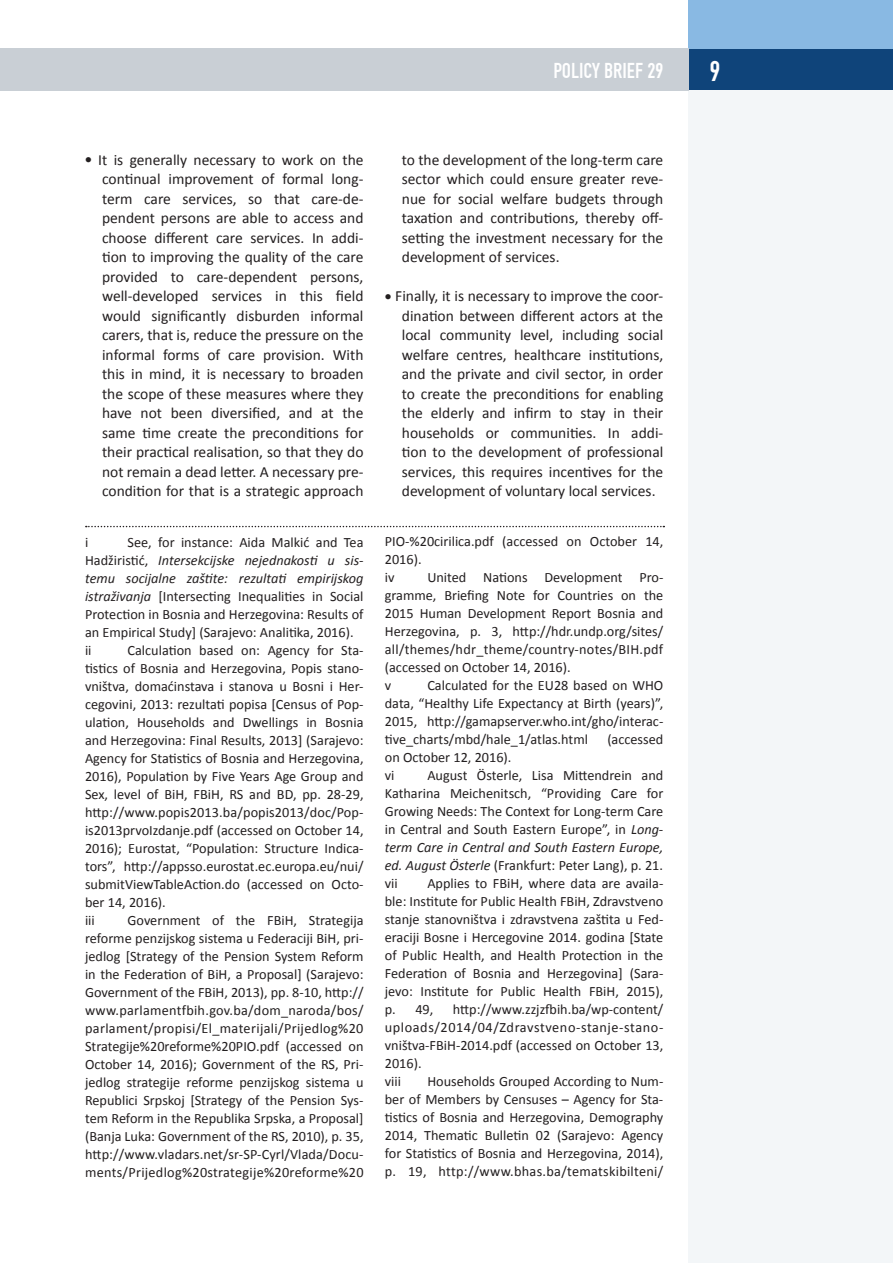
<style>
.page{position:relative;width:893px;height:1263px;background:#fff}
.page>*{position:absolute;margin:0;border:0;box-sizing:border-box;transform-origin:0 0}
.t1{font:30px "H Fette Engschrift";color:#fff}
.t2{font:22.5px "H Fette Engschrift";color:#fff}
.t3{font:15.6px/19.5px "Calibri";color:#231f20;text-align:justify}
.t4{font:14.25px/18px "Calibri";color:#231f20}
.s1{font-style:italic}
</style>
<div class="page">
<div style="left:689px;top:48px;width:204px;height:43px;background:#0f447a"></div>
<div style="left:689px;top:0;width:204px;height:48px;background:#89b9e3"></div>
<div style="left:689px;top:91px;width:204px;height:1172px;background:#f3f6f8"></div>
<div style="left:0;top:48px;width:689px;height:43px;background:#c9cfd5"></div>
<svg style="left:86px;top:526px;width:578px;height:1px"></svg>
<h2 class="t2" style="left:553px;top:57px;width:111px">POLICY BRIEF 29</h2>
<h1 class="t1" style="left:710px;top:53px;width:12px">9</h1>
<p class="t3" style="left:102px;top:149px;width:263px;text-indent:-17px">● It is generally necessary to work on the continual improvement of formal long&shy;term care services, so that care-de&shy;pendent persons are able to access and choose different care services. In addi&shy;tion to improving the quality of the care provided to care-dependent persons, well-developed services in this field would significantly disburden informal carers, that is, reduce the pressure on the informal forms of care provision. With this in mind, it is necessary to broaden the scope of these measures where they have not been diversified, and at the same time create the preconditions for their practical realisation, so that they do not remain a dead letter. A necessary pre&shy;condition for that is a strategic approach</p>
<p class="t3" style="left:402px;top:149px;width:263px">to the development of the long-term care sector which could ensure greater reve&shy;nue for social welfare budgets through taxation and contributions, thereby off&shy;setting the investment necessary for the development of services.</p>
<p class="t3" style="left:402px;top:286px;width:263px;text-indent:-17px">● Finally, it is necessary to improve the coor&shy;dination between different actors at the local community level, including social welfare centres, healthcare institutions, and the private and civil sector, in order to create the preconditions for enabling the elderly and infirm to stay in their households or communities. In addi&shy;tion to the development of professional services, this requires incentives for the development of voluntary local services.</p>
<p class="t4" style="left:85px;top:532px;width:5px">i</p>
<p class="t4" style="left:85px;top:532px;width:280px;text-indent:43px">See, for instance: Aida Malkić and Tea Hadžiristić, <span class="s1">Intersekcijske nejednakosti u sis&shy;temu socijalne zaštite: rezultati empirijskog istraživanja</span> [Intersecting Inequalities in Social Protection in Bosnia and Herzegovina: Results of an Empirical Study] (Sarajevo: Analitika, 2016). ii</p>
<p class="t4" style="left:85px;top:640px;width:280px;text-indent:43px">Calculation based on: Agency for Sta&shy;tistics of Bosnia and Herzegovina, Popis stano&shy;vništva, domaćinstava i stanova u Bosni i Her&shy;cegovini, 2013: rezultati popisa [Census of Pop&shy;ulation, Households and Dwellings in Bosnia and Herzegovina: Final Results, 2013] (Sarajevo:<br>Agency for Statistics of Bosnia and Herzegovina, 2016), Population by Five Years Age Group and Sex, level of BiH, FBiH, RS and BD, pp. 28-29, http://www.popis2013.ba/popis2013/doc/Pop&shy;is2013prvoIzdanje.pdf (accessed on October 14, 2016); Eurostat, “Population: Structure Indica&shy;tors”, http://appsso.eurostat.ec.europa.eu/nui/ submitViewTableAction.do (accessed on Octo&shy;ber 14, 2016).<br>iii</p>
<p class="t4" style="left:85px;top:910px;width:280px;text-align:justify;text-indent:43px">Government of the FBiH, Strategija reforme penzijskog sistema u Federaciji BiH, pri&shy;jedlog [Strategy of the Pension System Reform in the Federation of BiH, a Proposal] (Sarajevo:<br>Government of the FBiH, 2013), pp. 8-10, http:// www.parlamentfbih.gov.ba/dom_naroda/bos/ parlament/propisi/El_materijali/Prijedlog%20<br>Strategije%20reforme%20PIO.pdf (accessed on October 14, 2016); Government of the RS, Pri&shy;jedlog strategije reforme penzijskog sistema u Republici Srpskoj [Strategy of the Pension Sys&shy;tem Reform in the Republika Srpska, a Proposal] (Banja Luka: Government of the RS, 2010), p. 35, http://www.vladars.net/sr-SP-Cyrl/Vlada/Docu&shy;ments/Prijedlog%20strategije%20reforme%20</p>
<p class="t4" style="left:385px;top:532px;width:280px">PIO-%20cirilica.pdf (accessed on October 14,<br>2016).<br>iv</p>
<p class="t4" style="left:385px;top:568px;width:280px;text-indent:43px">United Nations Development Pro&shy;gramme, Briefing Note for Countries on the 2015 Human Development Report Bosnia and Herzegovina, p. 3, http://hdr.undp.org/sites/ all/themes/hdr_theme/country-notes/BIH.pdf (accessed on October 14, 2016).<br>v C</p>
<p class="t4" style="left:385px;top:676px;width:280px;text-align:justify;text-indent:50px">alculated for the EU28 based on WHO data, “Healthy Life Expectancy at Birth (years)”, 2015, http://gamapserver.who.int/gho/interac&shy;tive_charts/mbd/hale_1/atlas.html</p>
<p class="t4" style="left:607px;top:730px;width:58px">(accessed</p>
<p class="t4" style="left:385px;top:748px;width:128px">on October 12, 2016). vi</p>
<p class="t4" style="left:385px;top:766px;width:280px;text-align:justify;text-indent:43px">August Österle, Lisa Mittendrein and Katharina Meichenitsch, “Providing Care for Growing Needs: The Context for Long-term Care in Central and South Eastern Europe”, in <span class="s1">Long&shy;term Care in Central and South Eastern Europe, ed. August Österle</span> (Frankfurt: Peter Lang), p. 21. vii A</p>
<p class="t4" style="left:385px;top:874px;width:280px;text-align:justify;text-indent:51px">pplies to FBiH, where data are availa&shy;ble: Institute for Public Health FBiH, Zdravstveno stanje stanovništva i zdravstvena zaštita u Fed&shy;eraciji Bosne i Hercegovine 2014. godina [State of Public Health, and Health Protection in the Federation of Bosnia and Herzegovina] (Sara&shy;jevo: Institute for Public Health FBiH, 2015), p. 49,</p>
<p class="t4" style="left:385px;top:1000px;width:280px;text-indent:68px">http://www.zzjzfbih.ba/wp-content/ uploads/2014/04/Zdravstveno-stanje-stano&shy;vništva-FBiH-2014.pdf (accessed on October 13,<br>2016).<br>viii</p>
<p class="t4" style="left:385px;top:1072px;width:280px;text-align:justify;text-indent:43px">Households Grouped According to N um&shy;ber of M embers by Censuses – Agency for Sta&shy;tistics of Bosnia and Herzegovina, Demography 2014, Thematic Bulletin 02 (Sarajevo: Agency for Statistics of Bosnia and Herzegovina, 2014), p. 19, http://www.bhas.ba/tematskibilteni/</p>
</div>
